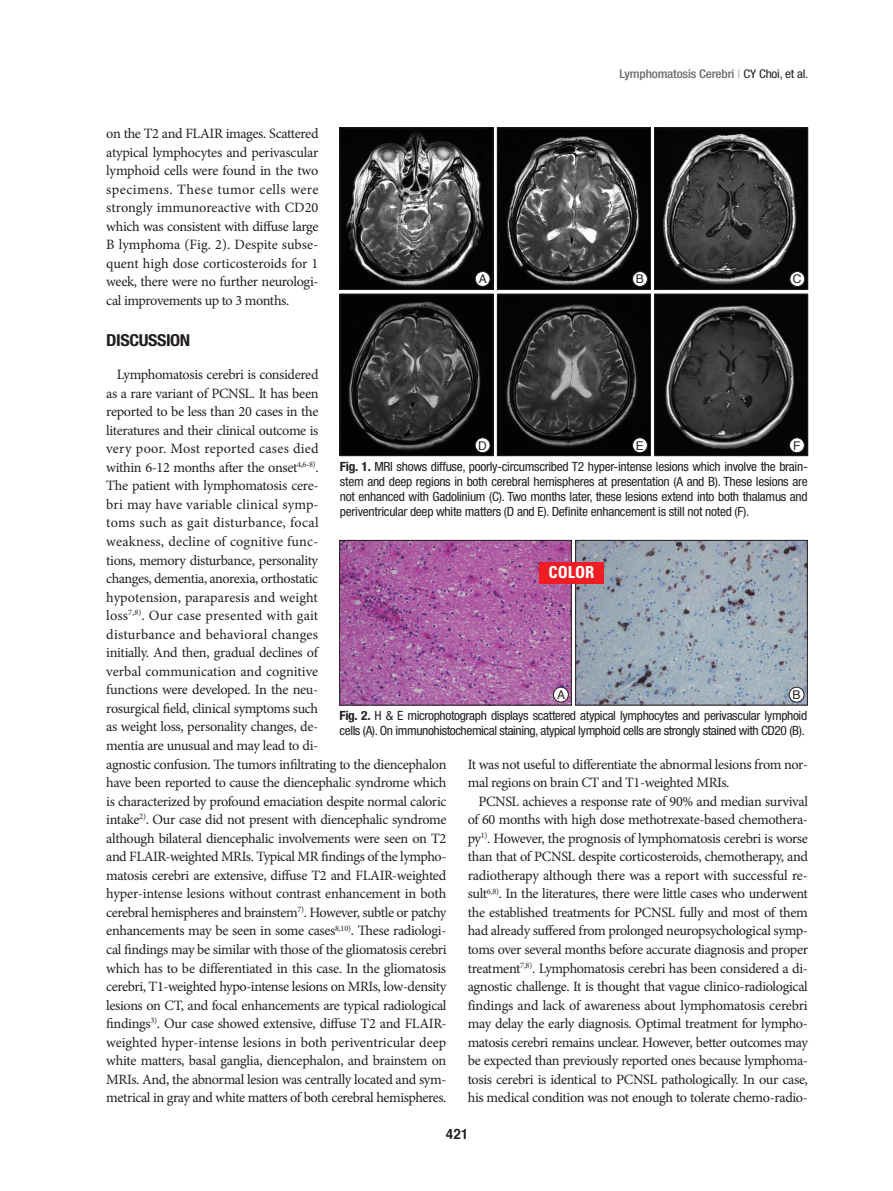
<style>
.page{position:relative;width:893px;height:1191px;background:#fff}
.page>*{position:absolute;margin:0;border:0;box-sizing:border-box;transform-origin:0 0}
.중제_JKNS{font:700 condensed 16.5px "Helvetica Neue LT Std";letter-spacing:-.025em;color:#231f20;scale:1.1 1}
.정규{font:700 condensed 16.5px "Univers LT Std";color:#fff}
.본문_JKNS{font:14.25px/18.6px "Minion Pro";letter-spacing:-.025em;color:#231f20}
.t1{font:700 14.25px "Helvetica";color:#231f20;scale:.95 1}
.사진설명_JKNS{font:condensed 12.75px/15px "Helvetica Neue LT Std";letter-spacing:-.025em;color:#231f20;text-align:justify;scale:1.05 1}
.런닝_JKNS{font:500 condensed 12px "Helvetica Neue LT Std";letter-spacing:-.015em;color:#6c6d70;scale:1.1 1}
.t2{font:12px "Helvetica";color:#231f20}
.s1{color:#bcbdc0}
.s2{font-weight:400;color:#231f20}
.s3{font-weight:700}
</style>
<div class="page">
<img style="left:342px;top:296px;width:149px;height:158px">
<div style="left:340px;top:294px;width:153px;height:162px;border:1px solid #231f20"></div>
<img style="left:342px;top:130px;width:149px;height:158px">
<div style="left:340px;top:128px;width:153px;height:162px;border:1px solid #231f20"></div>
<img style="left:499px;top:296px;width:150px;height:158px">
<div style="left:497px;top:294px;width:154px;height:162px;border:1px solid #231f20"></div>
<img style="left:499px;top:130px;width:150px;height:158px">
<div style="left:497px;top:128px;width:154px;height:162px;border:1px solid #231f20"></div>
<img style="left:656px;top:296px;width:150px;height:158px">
<div style="left:654px;top:294px;width:154px;height:162px;border:1px solid #231f20"></div>
<img style="left:656px;top:130px;width:150px;height:158px">
<div style="left:654px;top:128px;width:154px;height:162px;border:1px solid #231f20"></div>
<div style="left:475px;top:438px;width:15px;height:15px;background:#fff;border-radius:50%"></div>
<div style="left:475px;top:437px;width:15px;height:16px;border:1px solid #231f20;border-radius:50%"></div>
<div style="left:475px;top:271px;width:15px;height:15px;background:#fff;border-radius:50%"></div>
<div style="left:475px;top:271px;width:15px;height:16px;border:1px solid #231f20;border-radius:50%"></div>
<div style="left:632px;top:438px;width:15px;height:15px;background:#fff;border-radius:50%"></div>
<div style="left:632px;top:437px;width:16px;height:16px;border:1px solid #231f20;border-radius:50%"></div>
<div style="left:789px;top:438px;width:15px;height:15px;background:#fff;border-radius:50%"></div>
<div style="left:789px;top:437px;width:15px;height:16px;border:1px solid #231f20;border-radius:50%"></div>
<div style="left:632px;top:271px;width:15px;height:15px;background:#fff;border-radius:50%"></div>
<div style="left:632px;top:271px;width:16px;height:16px;border:1px solid #231f20;border-radius:50%"></div>
<div style="left:790px;top:271px;width:15px;height:15px;background:#fff;border-radius:50%"></div>
<div style="left:790px;top:271px;width:15px;height:16px;border:1px solid #231f20;border-radius:50%"></div>
<img style="left:341px;top:542px;width:229px;height:161px">
<div style="left:339px;top:540px;width:233px;height:165px;border:1px solid #231f20"></div>
<img style="left:577px;top:542px;width:228px;height:161px">
<div style="left:575px;top:540px;width:232px;height:165px;border:1px solid #231f20"></div>
<div style="left:553px;top:687px;width:15px;height:15px;background:#fff;border-radius:50%"></div>
<div style="left:553px;top:687px;width:16px;height:15px;border:1px solid #231f20;border-radius:50%"></div>
<div style="left:789px;top:687px;width:15px;height:15px;background:#fff;border-radius:50%"></div>
<div style="left:789px;top:687px;width:15px;height:15px;border:1px solid #231f20;border-radius:50%"></div>
<div style="left:539px;top:562px;width:65px;height:21px;background:#ee1d23"></div>
<p class="런닝_JKNS" style="left:619px;top:67px;width:173px">Lymphomatosis Cerebri <span class="s1">|</span> <span class="s2">CY Choi, et al.</span></p>
<p class="본문_JKNS" style="left:106px;top:124px;width:214px;text-align:justify">on the T2 and FLAIR images. Scattered atypical lymphocytes and perivascular lymphoid cells were found in the two specimens. These tumor cells were strongly immunoreactive with CD20 which was consistent with diffuse large B lymphoma (Fig. 2). Despite subse&shy;quent high dose corticosteroids for 1 week, there were no further neurologi&shy;cal improvements up to 3 months.</p>
<p class="중제_JKNS" style="left:106px;top:330px;width:78px">DISCUSSION</p>
<p class="본문_JKNS" style="left:106px;top:365px;width:342px;text-indent:11px">Lymphomatosis cerebri is considered<br>as a rare variant of PCNSL. It has been<br>reported to be less than 20 cases in the<br>literatures and their clinical outcome is<br>very poor. Most reported cases died<br>within 6-12 months after the onset<sup>4,6-8)</sup>.<br>The patient with lymphomatosis cere-<br>bri may have variable clinical symp-<br>toms such as gait disturbance, focal<br>weakness, decline of cognitive func-<br>tions, memory disturbance, personality<br>changes, dementia, anorexia, orthostatic<br>hypotension, paraparesis and weight<br>loss<sup>7,8)</sup>. Our case presented with gait<br>disturbance and behavioral changes<br>initially. And then, gradual declines of<br>verbal communication and cognitive<br>functions were developed. In the neu-<br>rosurgical field, clinical symptoms such<br>as weight loss, personality changes, de-<br>mentia are unusual and may lead to di-<br>agnostic confusion. The tumors infiltrating to the diencephalon have been reported to cause the diencephalic syndrome which is characterized by profound emaciation despite normal caloric intake<sup>2)</sup>. Our case did not present with diencephalic syndrome although bilateral diencephalic involvements were seen on T2 and FLAIR-weighted MRIs. Typical MR findings of the lympho&shy;matosis cerebri are extensive, diffuse T2 and FLAIR-weighted hyper-intense lesions without contrast enhancement in both cerebral hemispheres and brainstem<sup>7)</sup>. However, subtle or patchy enhancements may be seen in some cases<sup>8,10)</sup>. These radiologi&shy;cal findings may be similar with those of the gliomatosis cerebri which has to be differentiated in this case. In the gliomatosis cerebri, T1-weighted hypo-intense lesions on MRIs, low-density lesions on CT, and focal enhancements are typical radiological findings<sup>3)</sup>. Our case showed extensive, diffuse T2 and FLAIR&shy;weighted hyper-intense lesions in both periventricular deep white matters, basal ganglia, diencephalon, and brainstem on MRIs. And, the abnormal lesion was centrally located and sym&shy;metrical in gray and white matters of both cerebral hemispheres.</p>
<p class="t2" style="left:636px;top:270px;width:10px">B</p>
<p class="t2" style="left:793px;top:270px;width:10px">C</p>
<p class="t2" style="left:479px;top:270px;width:10px">A</p>
<p class="t2" style="left:478px;top:436px;width:10px">D</p>
<p class="t2" style="left:636px;top:436px;width:10px">E</p>
<p class="t2" style="left:793px;top:436px;width:9px">F</p>
<p class="사진설명_JKNS" style="left:340px;top:458px;width:447px"><span class="s3">Fig. 1.</span> MRI shows diffuse, poorly-circumscribed T2 hyper-intense lesions which involve the brain&shy;stem and deep regions in both cerebral hemispheres at presentation (A and B). These lesions are not enhanced with Gadolinium (C). Two months later, these lesions extend into both thalamus and periventricular deep white matters (D and E). Definite enhancement is still not noted (F).</p>
<p class="정규" style="left:549px;top:562px;width:47px">COLOR</p>
<p class="t2" style="left:557px;top:685px;width:10px">A</p>
<p class="t2" style="left:793px;top:685px;width:10px">B</p>
<p class="사진설명_JKNS" style="left:339px;top:708px;width:447px"><span class="s3">Fig. 2.</span> H &amp; E microphotograph displays scattered atypical lymphocytes and perivascular lymphoid cells (A). On immunohistochemical staining, atypical lymphoid cells are strongly stained with CD20 (B).</p>
<p class="본문_JKNS" style="left:468px;top:754px;width:342px">It was not useful to differentiate the abnormal lesions from nor&shy;mal regions on brain CT and T1-weighted MRIs.</p>
<p class="본문_JKNS" style="left:468px;top:792px;width:342px;text-align:justify;text-indent:11px">PCNSL achieves a response rate of 90% and median survival of 60 months with high dose methotrexate-based chemothera&shy;py<sup>1)</sup>. However, the prognosis of lymphomatosis cerebri is worse than that of PCNSL despite corticosteroids, chemotherapy, and radiotherapy although there was a report with successful re&shy;sult<sup>6,8)</sup>. In the literatures, there were little cases who underwent the established treatments for PCNSL fully and most of them had already suffered from prolonged neuropsychological symp&shy;toms over several months before accurate diagnosis and proper treatment<sup>7,8)</sup>. Lymphomatosis cerebri has been considered a di&shy;agnostic challenge. It is thought that vague clinico-radiological findings and lack of awareness about lymphomatosis cerebri may delay the early diagnosis. Optimal treatment for lympho&shy;matosis cerebri remains unclear. However, better outcomes may be expected than previously reported ones because lymphoma&shy;tosis cerebri is identical to PCNSL pathologically. In our case, his medical condition was not enough to tolerate chemo-radio-</p>
<p class="t1" style="left:446px;top:1123px;width:25px">421</p>
</div>
